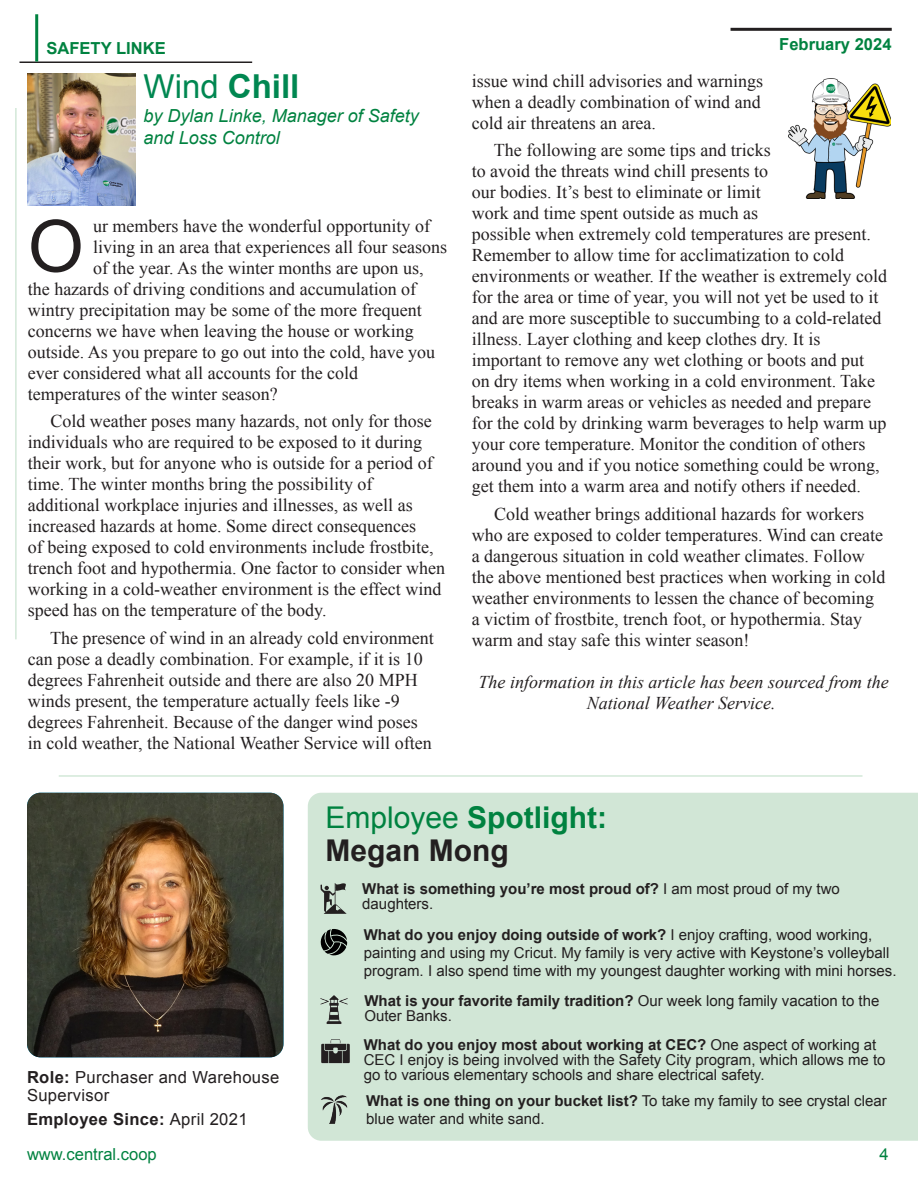
<style>
.page{position:relative;width:918px;height:1188px;background:#fff}
.page>*{position:absolute;margin:0;border:0;box-sizing:border-box;transform-origin:0 0}
.t1{font:72px "Arial";color:#231f20}
.t2{font:700 33px "Arial";color:#008751}
.t3{font:700 30px/33px "Arial";color:#008240}
.t4{font:18px/21px "Times New Roman";color:#231f20}
.t5{font:italic 18px/21px "Times New Roman";color:#231f20;text-align:center}
.t6{font:italic 18px "Arial";color:#008240}
.t7{font:16.65px/18px "Arial";letter-spacing:.02em;color:#231f20}
.t8{font:700 16.65px "Arial";letter-spacing:.02em;color:#231f20}
.t9{font:700 16.5px "Arial";color:#008240}
.t10{font:16.5px "Arial";color:#008240}
.t11{font:15px/15px "Arial";color:#231f20}
.t12{font:700 15px/15px "Arial";color:#231f20}
.s1{font-weight:400}
.s2{color:#231f20}
.s3{font-weight:700}
</style>
<div class="page">
<hr style="left:731px;top:28px;width:161px;height:3px;background:#231f20">
<hr style="left:20px;top:62px;width:232px;height:1px;background:#231f20">
<hr style="left:35px;top:14px;width:3px;height:48px;background:#008240">
<div style="left:308px;top:793px;width:610px;height:348px;background:#d1e6d6"></div>
<img style="left:27px;top:793px;width:257px;height:264px">
<img style="left:28px;top:74px;width:108px;height:132px">
<hr style="left:15px;top:108px;width:2px;height:531px;background:#d2e8d8">
<img style="left:788px;top:78px;width:103px;height:120px">
<hr style="left:59px;top:775px;width:804px;height:2px;background:#d2e8d8">
<img style="left:321px;top:1039px;width:29px;height:24px">
<svg style="left:321px;top:882px;width:26px;height:32px"></svg>
<svg style="left:321px;top:929px;width:26px;height:27px"></svg>
<img style="left:321px;top:995px;width:26px;height:30px">
<img style="left:321px;top:1095px;width:26px;height:29px">
<p class="t9" style="left:46px;top:37px;width:121px">SAFETY LINKE</p>
<p class="t9" style="left:779px;top:33px;width:114px">February 2024</p>
<p class="t2" style="left:144px;top:64px;width:157px"><span class="s1">Wind</span> Chill</p>
<p class="t6" style="left:144px;top:104px;width:277px">by Dylan Linke, Manager of Safety</p>
<p class="t6" style="left:144px;top:126px;width:138px">and Loss Control</p>
<p class="t1" style="left:28px;top:199px;width:58px">O</p>
<p class="t4" style="left:93px;top:215px;width:338px">ur members have the wonderful opportunity of</p>
<p class="t4" style="left:93px;top:236px;width:355px">living in an area that experiences all four seasons</p>
<p class="t4" style="left:93px;top:257px;width:332px">of the year. As the winter months are upon us,</p>
<p class="t4" style="left:28px;top:278px;width:390px">the hazards of driving conditions and accumulation of</p>
<p class="t4" style="left:28px;top:299px;width:395px">wintry precipitation may be some of the more frequent</p>
<p class="t4" style="left:28px;top:320px;width:387px">concerns we have when leaving the house or working</p>
<p class="t4" style="left:28px;top:341px;width:409px">outside. As you prepare to go out into the cold, have you</p>
<p class="t4" style="left:28px;top:362px;width:332px">ever considered what all accounts for the cold</p>
<p class="t4" style="left:28px;top:383px;width:251px">temperatures of the winter season?</p>
<p class="t4" style="left:28px;top:411px;width:406px;text-indent:22px">Cold weather poses many hazards, not only for those individuals who are required to be exposed to it during their work, but for anyone who is outside for a period of time. The winter months bring the possibility of</p>
<p class="t4" style="left:28px;top:495px;width:419px">additional workplace injuries and illnesses, as well as increased hazards at home. Some direct consequences<br>of being exposed to cold environments include frostbite, trench foot and hypothermia. One factor to consider when working in a cold-weather environment is the effect wind speed has on the temperature of the body.</p>
<p class="t4" style="left:28px;top:627px;width:408px;text-indent:22px">The presence of wind in an already cold environment can pose a deadly combination. For example, if it is 10 degrees Fahrenheit outside and there are also 20 MPH winds present, the temperature actually feels like -9 degrees Fahrenheit. Because of the danger wind poses in cold weather, the National Weather Service will often</p>
<p class="t4" style="left:472px;top:70px;width:293px">issue wind chill advisories and warnings when a deadly combination of wind and cold air threatens an area.</p>
<p class="t4" style="left:472px;top:140px;width:401px;text-indent:22px">The following are some tips and tricks<br>to avoid the threats wind chill presents to<br>our bodies. It’s best to eliminate or limit<br>work and time spent outside as much as<br>possible when extremely cold temperatures are present.<br>Remember to allow time for acclimatization to cold</p>
<p class="t4" style="left:472px;top:266px;width:417px">environments or weather. If the weather is extremely cold for the area or time of year, you will not yet be used to it and are more susceptible to succumbing to a cold-related illness. Layer clothing and keep clothes dry. It is</p>
<p class="t4" style="left:472px;top:350px;width:416px">important to remove any wet clothing or boots and put on dry items when working in a cold environment. Take breaks in warm areas or vehicles as needed and prepare for the cold by drinking warm beverages to help warm up your core temperature. Monitor the condition of others around you and if you notice something could be wrong, get them into a warm area and notify others if needed.</p>
<p class="t4" style="left:472px;top:503px;width:415px;text-indent:22px">Cold weather brings additional hazards for workers who are exposed to colder temperatures. Wind can create a dangerous situation in cold weather climates. Follow the above mentioned best practices when working in cold weather environments to lessen the chance of becoming a victim of frostbite, trench foot, or hypothermia. Stay warm and stay safe this winter season!</p>
<p class="t5" style="left:479px;top:671px;width:412px">The information in this article has been sourced from the<br>National Weather Service.</p>
<p class="t3" style="left:325px;top:802px;width:283px"><span class="s1">Employee</span> Spotlight:<br><span class="s2">Megan Mong</span></p>
<p class="t12" style="left:362px;top:882px;width:479px">What is something you’re most proud of? <span class="s1">I am most proud of my two daughters.</span></p>
<p class="t11" style="left:364px;top:926px;width:534px;line-height:18px"><span class="s3">What do you enjoy doing outside of work?</span> I enjoy crafting, wood working, painting and using my Cricut. My family is very active with Keystone’s volleyball program. I also spend time with my youngest daughter working with mini horses.</p>
<p class="t7" style="left:27px;top:1069px;width:254px"><span class="s3">Role:</span> Purchaser and Warehouse<br>Supervisor</p>
<p class="t8" style="left:27px;top:1109px;width:222px">Employee Since: <span class="s1">April 2021</span></p>
<p class="t11" style="left:364px;top:993px;width:517px"><span class="s3">What is your favorite family tradition?</span> Our week long family vacation to the<br>Outer Banks.</p>
<p class="t11" style="left:364px;top:1038px;width:523px"><span class="s3">What do you enjoy most about working at CEC?</span> One aspect of working at<br>CEC I enjoy is being involved with the Safety City program, which allows me to go to various elementary schools and share electrical safety.</p>
<p class="t11" style="left:366px;top:1092px;width:522px;line-height:18px"><span class="s3">What is one thing on your bucket list?</span> To take my family to see crystal clear blue water and white sand.</p>
<p class="t10" style="left:27px;top:1143px;width:131px">www.central.coop</p>
<p class="t10" style="left:880px;top:1143px;width:11px">4</p>
</div>
